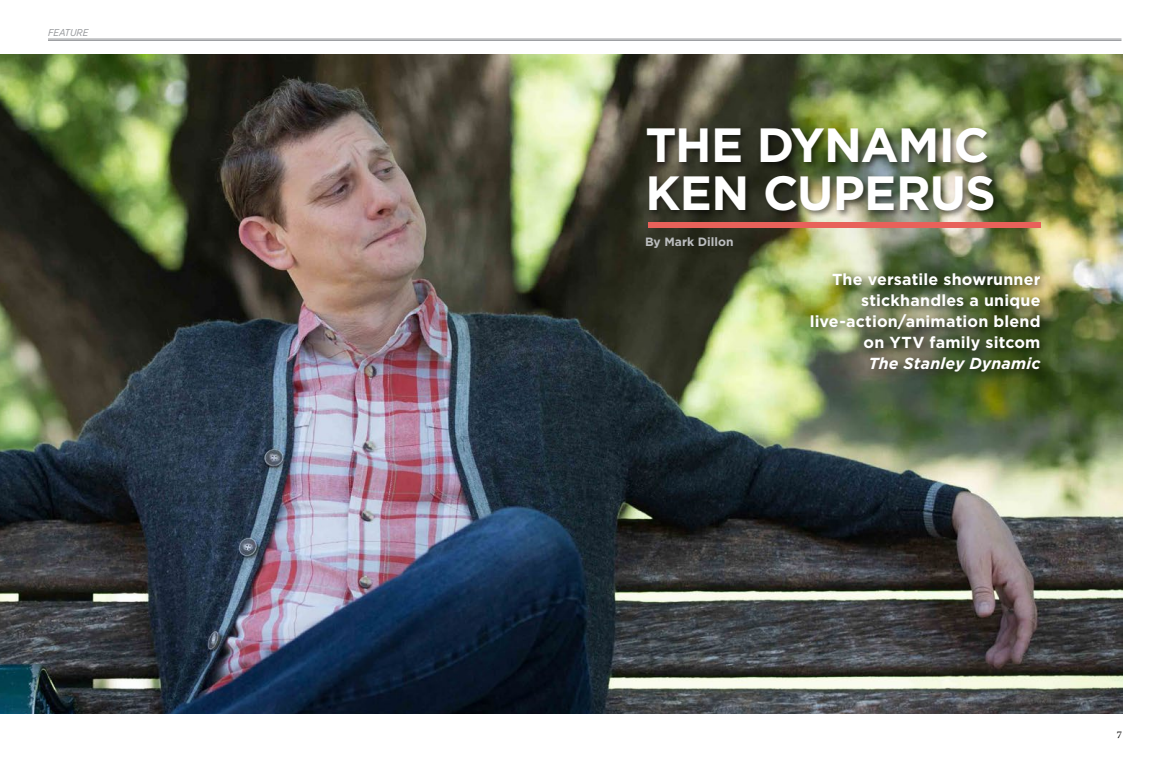
<style>
.page{position:relative;width:1170px;height:783px;background:#fff}
.page>*{position:absolute;margin:0;border:0;box-sizing:border-box;transform-origin:0 0}
.t1{font:700 48px/48px "Gotham";letter-spacing:-.02em;color:#fff}
.t2{font:700 16px/21px "Gotham";letter-spacing:.01em;color:#fff;text-align:right}
.t3{font:italic 700 16px "Gotham";letter-spacing:.01em;color:#fff}
.t4{font:700 12px "Gotham";color:#bcbec0}
.t5{font:italic 10px "Gotham Narrow";color:#939598}
.t6{font:10px "Chronicle Deck";color:#000}
</style>
<div class="page">
<img style="left:0;top:54px;width:1122px;height:660px">
<hr style="left:48px;top:39px;width:1074px;height:1px;background:#939598">
<hr style="left:48px;top:40px;width:1074px;height:1px;background:#939598">
<div style="left:645px;top:126px;width:357px;height:93px;background:#000;opacity:.51"></div>
<div style="left:648px;top:222px;width:392px;height:6px;background:#e8615a"></div>
<div style="left:804px;top:266px;width:249px;height:118px;background:#000;opacity:.87"></div>
<p class="t5" style="left:48px;top:27px;width:42px">FEATURE</p>
<h1 class="t1" style="left:646px;top:120px;width:352px">THE DYNAMIC<br>KEN CUPERUS</h1>
<p class="t4" style="left:645px;top:235px;width:90px">By Mark Dillon</p>
<p class="t2" style="left:810px;top:269px;width:232px">The versatile showrunner stickhandles a unique live-action/animation blend on YTV family sitcom</p>
<p class="t3" style="left:869px;top:353px;width:173px">The Stanley Dynamic</p>
<p class="t6" style="left:1117px;top:727px;width:7px">7</p>
</div>
